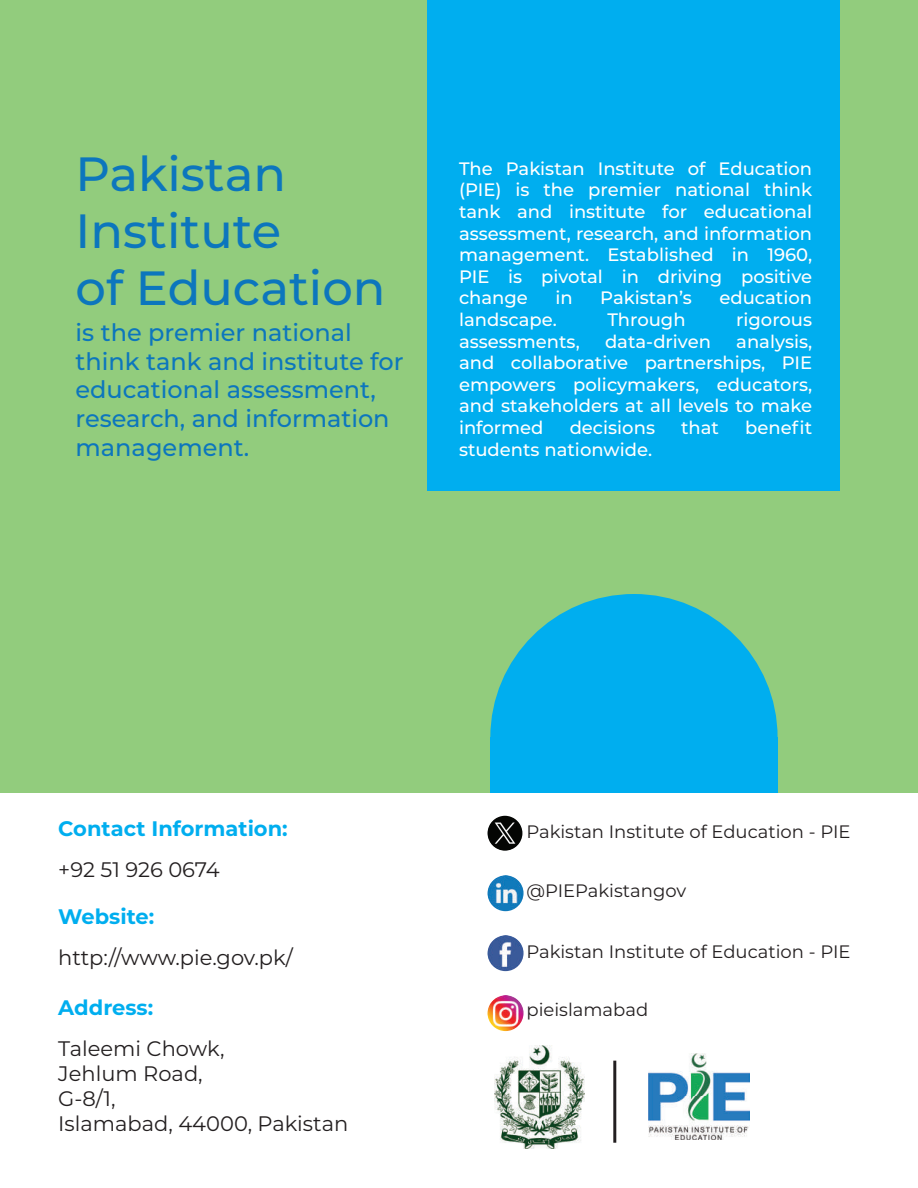
<style>
.page{position:relative;width:918px;height:1188px;background:#fff}
.page>*{position:absolute;margin:0;border:0;box-sizing:border-box;transform-origin:0 0}
.t1{font:500 48px/57px "Montserrat";color:#0c76bd}
.t2{font:500 24px/28.8px "Montserrat";color:#0c76bd}
.t3{font:21px/25.2px "Montserrat";color:#231f20}
.t4{font:700 21px "Montserrat";color:#00aeef}
.t5{font:500 18px/21.6px "Montserrat";color:#fff;text-align:justify}
.t6{font:18px "Montserrat";color:#231f20}
</style>
<div class="page">
<img style="left:649px;top:1054px;width:100px;height:86px">
<img style="left:495px;top:1045px;width:89px;height:103px">
<div style="left:0;top:0;width:918px;height:793px;background:#92cc7d"></div>
<img style="left:488px;top:816px;width:34px;height:35px;border-radius:17px">
<img style="left:488px;top:875px;width:36px;height:36px;border-radius:18px">
<img style="left:488px;top:935px;width:36px;height:36px;border-radius:18px">
<img style="left:488px;top:995px;width:36px;height:36px;border-radius:18px">
<hr style="left:613px;top:1061px;width:3px;height:82px;background:#231f20">
<div style="left:428px;top:0;width:412px;height:490px;background:#00aeef"></div>
<div style="left:490px;top:738px;width:288px;height:55px;background:#00aeef"></div>
<svg style="left:490px;top:594px;width:288px;height:144px"></svg>
<h1 class="t1" style="left:76px;top:144px;width:311px">Pakistan<br>Institute<br>of Education</h1>
<h2 class="t2" style="left:76px;top:317px;width:329px">is the premier national think tank and institute for educational assessment, research, and information management.</h2>
<p class="t5" style="left:459px;top:157px;width:355px">The Pakistan Institute of Education (PIE) is the premier national think tank and institute for educational assessment, research, and information management. Established in 1960, PIE is pivotal in driving positive change</p>
<p class="t5" style="left:555px;top:287px;width:19px">in</p>
<p class="t5" style="left:600px;top:287px;width:93px">Pakistan’s</p>
<p class="t5" style="left:719px;top:287px;width:94px">education</p>
<p class="t5" style="left:459px;top:308px;width:99px">landscape.</p>
<p class="t5" style="left:607px;top:308px;width:80px">Through</p>
<p class="t5" style="left:736px;top:308px;width:77px">rigorous</p>
<p class="t5" style="left:459px;top:330px;width:122px">assessments,</p>
<p class="t5" style="left:605px;top:330px;width:107px">data-driven</p>
<p class="t5" style="left:459px;top:330px;width:355px;text-indent:277px">analysis, and collaborative partnerships, PIE empowers policymakers, educators, and stakeholders at all levels to make informed</p>
<p class="t5" style="left:570px;top:416px;width:87px">decisions</p>
<p class="t5" style="left:681px;top:416px;width:39px">that</p>
<p class="t5" style="left:745px;top:416px;width:68px">benefit</p>
<p class="t5" style="left:459px;top:438px;width:195px">students nationwide.</p>
<p class="t4" style="left:58px;top:813px;width:231px">Contact Information:</p>
<p class="t3" style="left:58px;top:856px;width:163px">+92 51 926 0674</p>
<p class="t4" style="left:58px;top:902px;width:98px">Website:</p>
<p class="t3" style="left:58px;top:944px;width:236px">http://www.pie.gov.pk/</p>
<p class="t4" style="left:58px;top:993px;width:96px">Address:</p>
<p class="t3" style="left:58px;top:1035px;width:291px">Taleemi Chowk,<br>Jehlum Road,<br>G-8/1,<br>Islamabad, 44000, Pakistan</p>
<p class="t6" style="left:526px;top:819px;width:326px">Pakistan Institute of Education - PIE</p>
<p class="t6" style="left:526px;top:879px;width:161px">@PIEPakistangov</p>
<p class="t6" style="left:526px;top:939px;width:326px">Pakistan Institute of Education - PIE</p>
<p class="t6" style="left:526px;top:997px;width:123px">pieislamabad</p>
</div>
